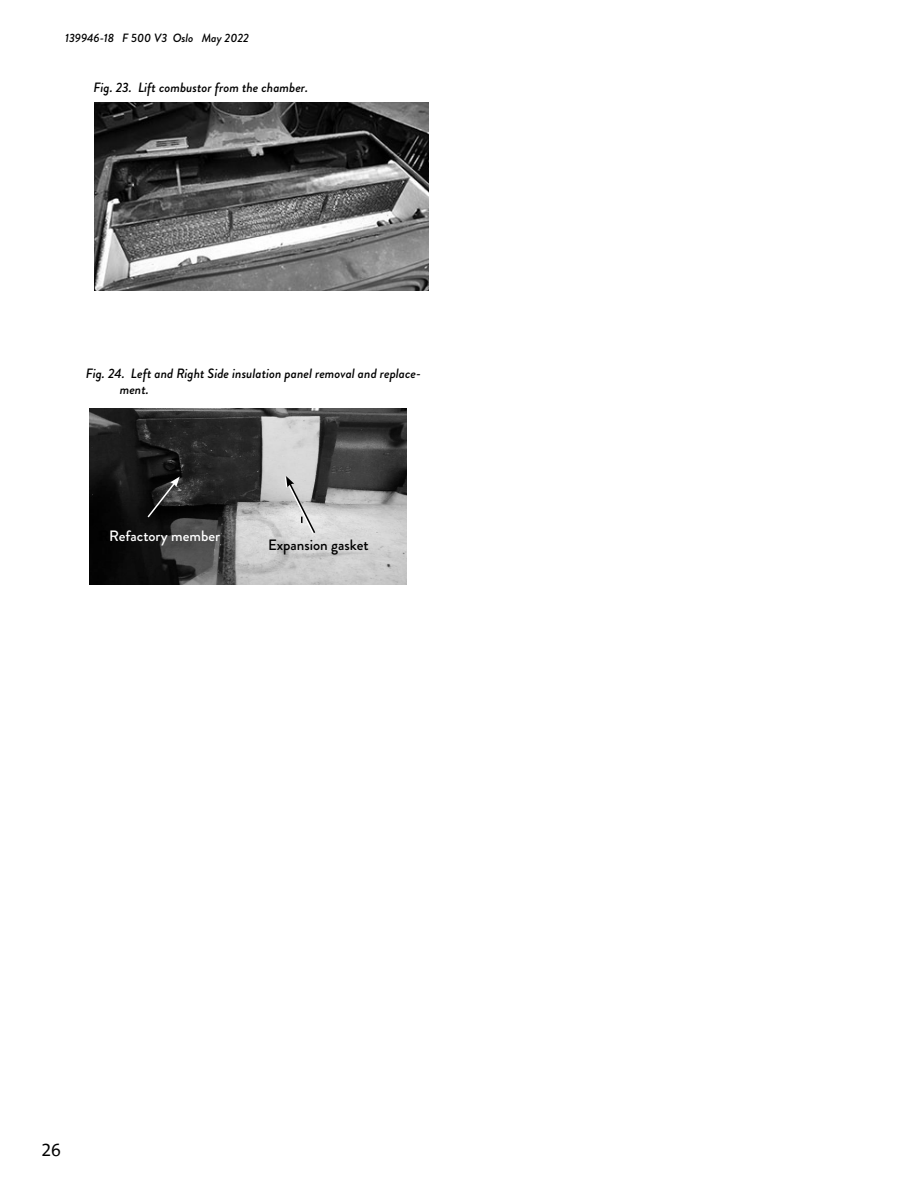
<style>
.page{position:relative;width:918px;height:1188px;background:#fff}
.page>*{position:absolute;margin:0;border:0;box-sizing:border-box;transform-origin:0 0}
.t1{font:18px "The Sans Correspondence";color:#000}
.tekstmal_Plain_9pkt{font:500 15px "Brandon Grotesque";color:#fff}
.tekstmal_Plain_9pkt-2{font:500 15px "Brandon Grotesque";color:#000}
.Innholdoverskrift1{font:italic 500 13.5px/16.2px "Brandon Grotesque";color:#000}
.t2{font:italic 500 12px "Brandon Grotesque";color:#000}
.s1{color:#000}
</style>
<div class="page">
<img style="left:95px;top:103px;width:333px;height:187px">
<svg style="left:89px;top:409px;width:317px;height:175px;background:#606060"></svg>
<svg style="left:146px;top:477px;width:34px;height:42px"></svg>
<svg style="left:285px;top:476px;width:32px;height:59px;background:#c0c0c0"></svg>
<p class="t2" style="left:65px;top:30px;width:185px">139946-18 F 500 V3 Oslo May 2022</p>
<p class="Innholdoverskrift1" style="left:94px;top:79px;width:216px">Fig. 23. Lift combustor from the chamber.</p>
<p class="Innholdoverskrift1" style="left:120px;top:365px;width:303px;text-indent:-34px">Fig. 24. Left and Right Side insulation panel removal and replace&shy;ment.</p>
<p class="tekstmal_Plain_9pkt" style="left:99px;top:525px;width:122px"><span class="s1">R</span>Refactory member</p>
<p class="tekstmal_Plain_9pkt-2" style="left:268px;top:534px;width:102px">Expansion gasket</p>
<h1 class="t1" style="left:41px;top:1141px;width:21px">26</h1>
</div>
